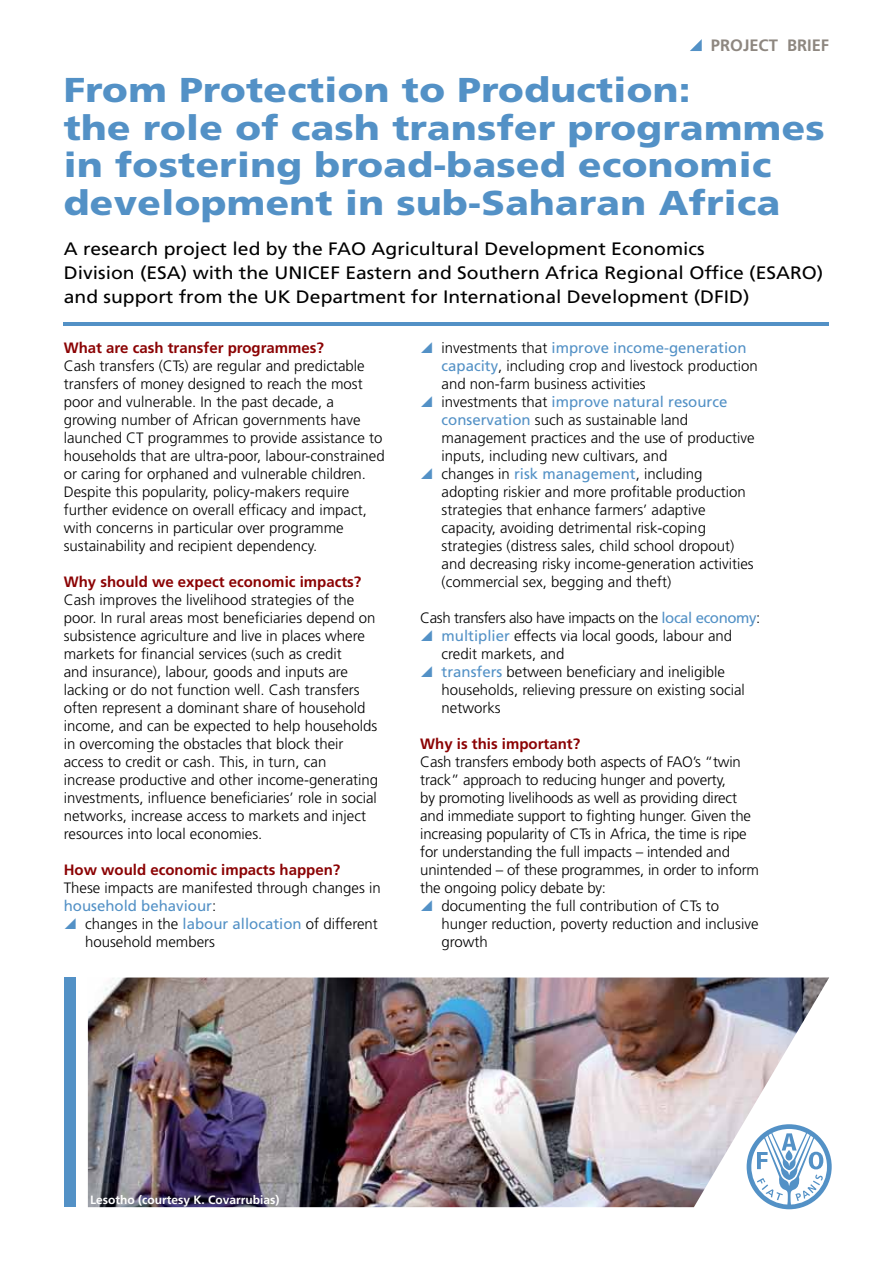
<style>
.page{position:relative;width:893px;height:1263px;background:#fff}
.page>*{position:absolute;margin:0;border:0;box-sizing:border-box;transform-origin:0 0}
.t1{font:900 34.5px/37.5px "Frutiger LT Std";letter-spacing:.01em;color:#5391c6;scale:1.11 1}
.t2{font:18px/24px "Frutiger LT Std";color:#000;scale:1.07 1}
.t3{font:700 16.5px "Frutiger LT Std";color:#8e8780}
.t4{font:300 15px/18px "Frutiger LT Std";color:#000}
.t5{font:700 15px "Frutiger LT Std";color:#8b0304}
.t6{font:700 12px "Frutiger LT Std";color:#fff}
.s1{font-weight:400;color:#5391c6}
</style>
<div class="page">
<svg style="left:690px;top:39px;width:12px;height:12px"></svg>
<img style="left:88px;top:977px;width:741px;height:230px">
<div style="left:64px;top:977px;width:12px;height:230px;background:#5391c6"></div>
<hr style="left:64px;top:323px;width:765px;height:3px;background:#5391c6">
<svg style="left:747px;top:1124px;width:85px;height:85px"></svg>
<p class="t3" style="left:711px;top:36px;width:120px">Project brief</p>
<h1 class="t1" style="left:64px;top:71px;width:687px">From Protection to Production:<br>the role of cash transfer programmes in fostering broad-based economic development in sub-Saharan Africa</h1>
<p class="t2" style="left:64px;top:237px;width:711px">A research project led by the FAO Agricultural Development Economics<br>Division (ESA) with the UNICEF Eastern and Southern Africa Regional Office (ESARO) and support from the UK Department for International Development (DFID)</p>
<p class="t5" style="left:64px;top:339px;width:262px">What are cash transfer programmes?</p>
<p class="t4" style="left:64px;top:357px;width:322px">Cash transfers (CTs) are regular and predictable transfers of money designed to reach the most poor and vulnerable. In the past decade, a growing number of African governments have launched CT programmes to provide assistance to households that are ultra-poor, labour-constrained or caring for orphaned and vulnerable children.<br>Despite this popularity, policy-makers require further evidence on overall efficacy and impact, with concerns in particular over programme sustainability and recipient dependency.</p>
<p class="t5" style="left:64px;top:573px;width:299px">Why should we expect economic impacts?</p>
<p class="t4" style="left:64px;top:591px;width:316px">Cash improves the livelihood strategies of the poor. In rural areas most beneficiaries depend on subsistence agriculture and live in places where markets for financial services (such as credit<br>and insurance), labour, goods and inputs are lacking or do not function well. Cash transfers often represent a dominant share of household income, and can be expected to help households in overcoming the obstacles that block their access to credit or cash. This, in turn, can increase productive and other income-generating investments, influence beneficiaries’ role in social networks, increase access to markets and inject resources into local economies.</p>
<p class="t5" style="left:64px;top:861px;width:278px">How would economic impacts happen?</p>
<p class="t4" style="left:64px;top:879px;width:319px">These impacts are manifested through changes in <span class="s1">household behaviour</span>:</p>
<p class="t4" style="left:85px;top:915px;width:294px">changes in the <span class="s1">labour allocation</span> of different household members</p>
<p class="t4" style="left:441px;top:339px;width:318px">investments that <span class="s1">improve income-generation capacity</span>, including crop and livestock production and non-farm business activities<br>investments that <span class="s1">improve natural resource conservation</span> such as sustainable land management practices and the use of productive inputs, including new cultivars, and<br>changes in <span class="s1">risk management</span>, including adopting riskier and more profitable production strategies that enhance farmers’ adaptive capacity, avoiding detrimental risk-coping strategies (distress sales, child school dropout) and decreasing risky income-generation activities (commercial sex, begging and theft)</p>
<p class="t4" style="left:441px;top:609px;width:320px;text-indent:-21px">Cash transfers also have impacts on the <span class="s1">local economy</span>: <span class="s1">multiplier</span> effects via local goods, labour and credit markets, and<br><span class="s1">transfers</span> between beneficiary and ineligible households, relieving pressure on existing social networks</p>
<p class="t5" style="left:420px;top:735px;width:162px">Why is this important?</p>
<p class="t4" style="left:420px;top:753px;width:322px">Cash transfers embody both aspects of FAO’s “twin</p>
<p class="t4" style="left:420px;top:771px;width:307px">track” approach to reducing hunger and poverty,</p>
<p class="t4" style="left:420px;top:789px;width:318px">by promoting livelihoods as well as providing direct</p>
<p class="t4" style="left:420px;top:807px;width:332px">and immediate support to fighting hunger. Given the</p>
<p class="t4" style="left:420px;top:825px;width:328px">increasing popularity of CTs in Africa, the time is ripe</p>
<p class="t4" style="left:420px;top:843px;width:311px">for understanding the full impacts – intended and</p>
<p class="t4" style="left:420px;top:861px;width:340px">unintended – of these programmes, in order to inform</p>
<p class="t4" style="left:420px;top:879px;width:187px">the ongoing policy debate by:</p>
<p class="t4" style="left:441px;top:897px;width:279px">documenting the full contribution of CTs to</p>
<p class="t4" style="left:441px;top:915px;width:319px">hunger reduction, poverty reduction and inclusive</p>
<p class="t4" style="left:441px;top:933px;width:48px">growth</p>
<p class="t6" style="left:90px;top:1193px;width:191px">Lesotho (courtesy K. Covarrubias)</p>
</div>
